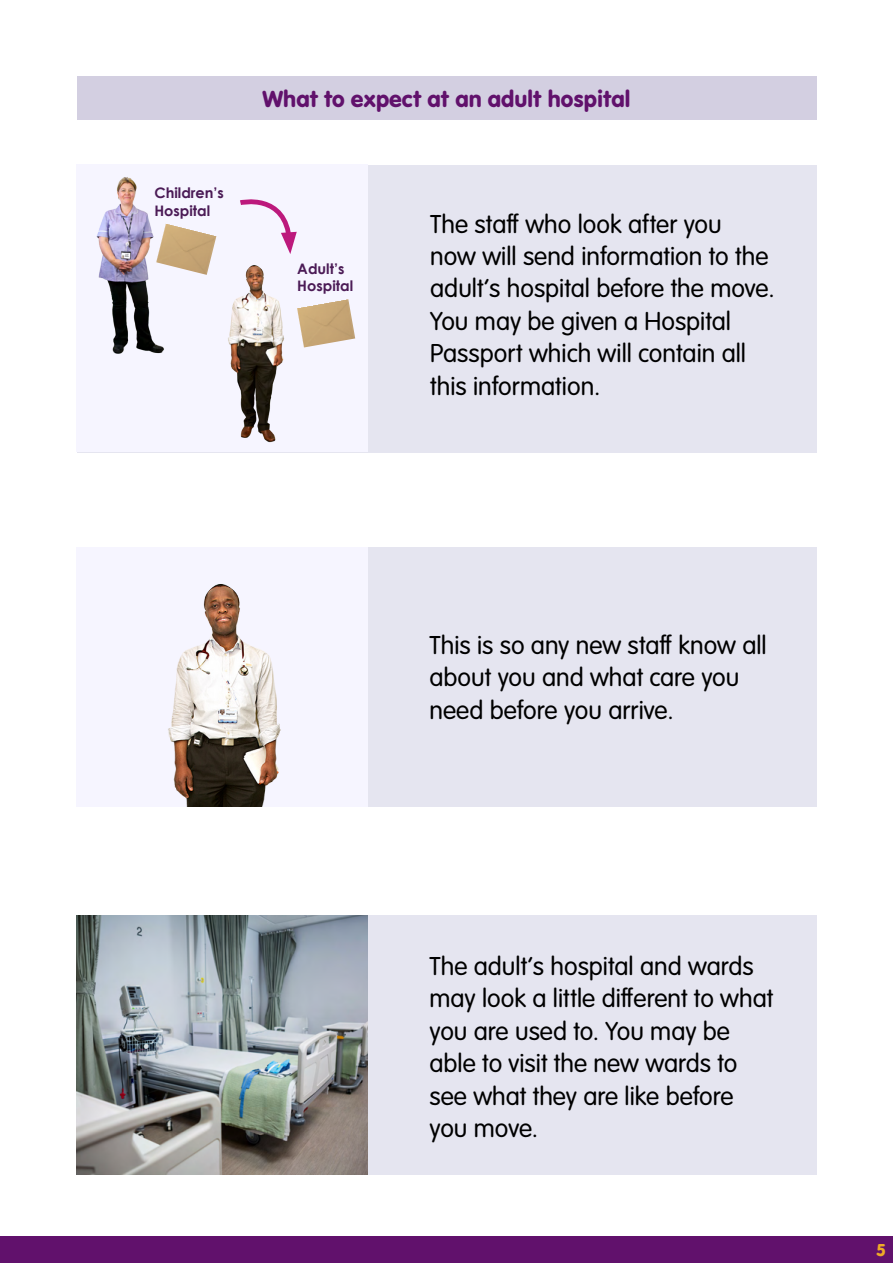
<style>
.page{position:relative;width:893px;height:1263px;background:#fff}
.page>*{position:absolute;margin:0;border:0;box-sizing:border-box;transform-origin:0 0}
.t1{font:300 27px/32.4px "VAG Rundschrift D";color:#000}
.t2{font:24px "VAG Rundschrift D";color:#61116c}
.t3{font:18px "VAG Rundschrift D";color:#eeaa28}
.t4{font:700 14.55px "Century Gothic";color:#4b1b56}
</style>
<div class="page">
<div style="left:77px;top:915px;width:739px;height:260px;background:#e5e5f0"></div>
<img style="left:77px;top:915px;width:291px;height:259px">
<div style="left:77px;top:165px;width:739px;height:287px;background:#e5e5f0"></div>
<div style="left:77px;top:165px;width:291px;height:287px;background:#f6f5ff"></div>
<img style="left:96px;top:177px;width:121px;height:177px">
<img style="left:166px;top:263px;width:140px;height:180px">
<svg style="left:240px;top:199px;width:57px;height:55px"></svg>
<img style="left:156px;top:224px;width:60px;height:51px">
<img style="left:297px;top:299px;width:58px;height:48px">
<div style="left:0;top:1237px;width:893px;height:26px;background:#61116c"></div>
<div style="left:77px;top:547px;width:739px;height:259px;background:#e5e5f0"></div>
<div style="left:77px;top:547px;width:291px;height:259px;background:#f6f5ff"></div>
<img style="left:168px;top:584px;width:113px;height:222px">
<div style="left:77px;top:77px;width:739px;height:43px;background:#d3cfe1"></div>
<p class="t4" style="left:154px;top:182px;width:71px">Children’s</p>
<p class="t4" style="left:154px;top:199px;width:57px">Hospital</p>
<p class="t2" style="left:263px;top:85px;width:369px">What to expect at an adult hospital</p>
<p class="t4" style="left:297px;top:257px;width:49px">Adult’s</p>
<p class="t4" style="left:297px;top:275px;width:57px">Hospital</p>
<p class="t1" style="left:430px;top:208px;width:346px">The staff who look after you<br>now will send information to the adult’s hospital before the move.<br>You may be given a Hospital<br>Passport which will contain all this information.</p>
<p class="t1" style="left:429px;top:629px;width:339px">This is so any new staff know all about you and what care you need before you arrive.</p>
<p class="t1" style="left:429px;top:950px;width:345px">The adult’s hospital and wards may look a little different to what you are used to. You may be able to visit the new wards to see what they are like before you move.</p>
<p class="t3" style="left:876px;top:1239px;width:11px">5</p>
</div>
